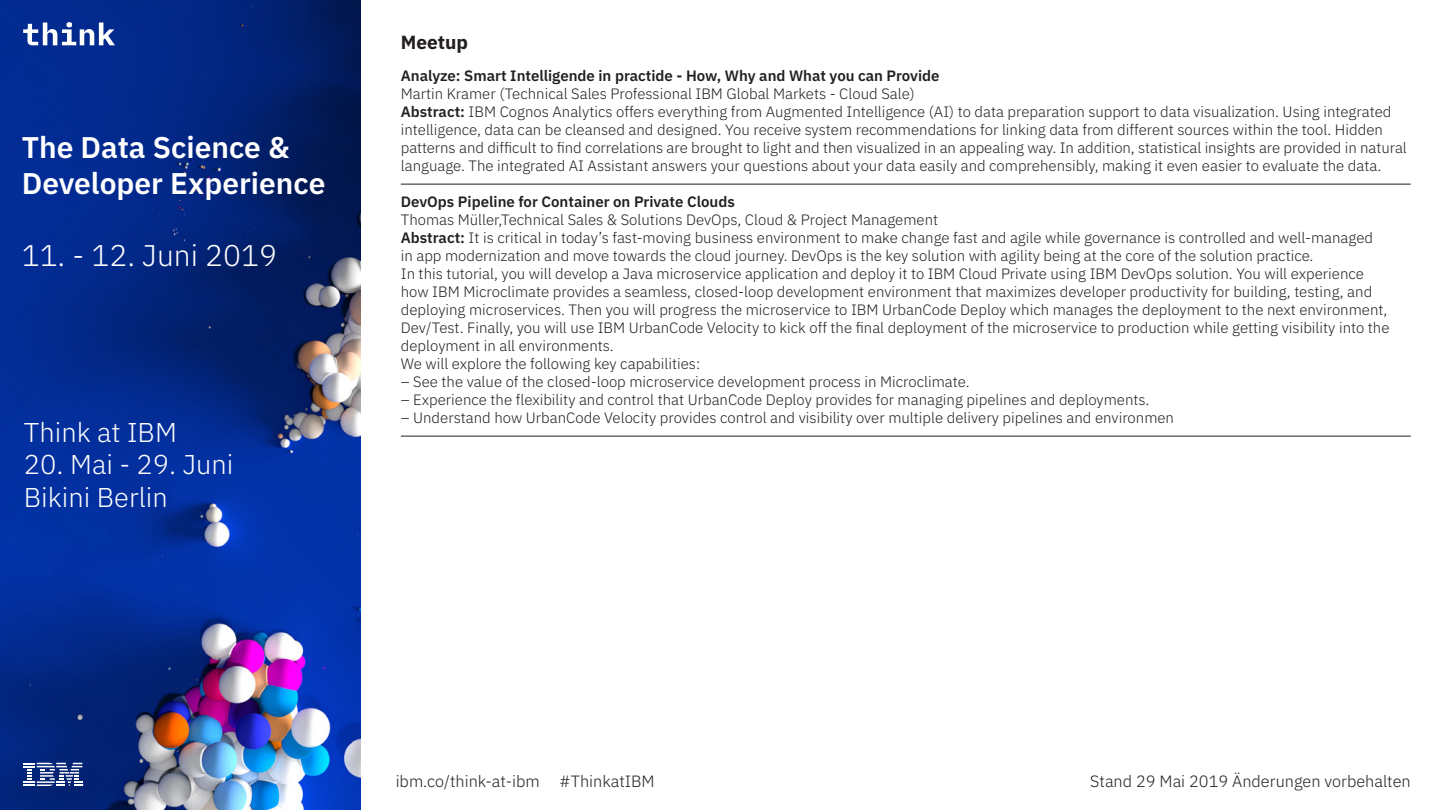
<style>
.page{position:relative;width:1441px;height:810px;background:#fff}
.page>*{position:absolute;margin:0;border:0;box-sizing:border-box;transform-origin:0 0}
.t1{font:600 30px/35.8px "IBM Plex Sans";color:#fff}
.t2{font:300 30px "IBM Plex Sans";color:#fff}
.t3{font:300 27.15px/32.7px "IBM Plex Sans";color:#fff}
.t4{font:700 19.05px "IBM Plex Sans";color:#231f20}
.t5{font:300 16.35px "IBM Plex Sans";color:#231f20}
.t6{font:300 15px/18px "IBM Plex Sans";color:#231f20}
.t7{font:600 15px "IBM Plex Sans";color:#231f20}
.s1{font-weight:600}
</style>
<div class="page">
<hr style="left:401px;top:184px;width:1009px;height:1px;background:#231f20">
<hr style="left:401px;top:436px;width:1009px;height:1px;background:#231f20">
<img style="left:0;top:0;width:360px;height:810px">
<svg style="left:23px;top:22px;width:92px;height:23px"></svg>
<svg style="left:24px;top:763px;width:58px;height:23px"></svg>
<h1 class="t1" style="left:22px;top:127px;width:305px">The Data Science &amp;<br>Developer Experience</h1>
<h1 class="t2" style="left:22px;top:233px;width:257px">11. - 12. Juni 2019</h1>
<h2 class="t3" style="left:24px;top:413px;width:154px">Think at IBM</h2>
<h2 class="t3" style="left:24px;top:446px;width:211px">20. Mai - 29. Juni<br>Bikini Berlin</h2>
<p class="t4" style="left:401px;top:27px;width:69px">Meetup</p>
<p class="t7" style="left:401px;top:64px;width:540px">Analyze: Smart Intelligende in practide - How, Why and What you can Provide</p>
<p class="t6" style="left:401px;top:83px;width:1007px">Martin Kramer (Technical Sales Professional IBM Global Markets - Cloud Sale)<br><span class="s1">Abstract:</span> IBM Cognos Analytics offers everything from Augmented Intelligence (AI) to data preparation support to data visualization. Using integrated intelligence, data can be cleansed and designed. You receive system recommendations for linking data from different sources within the tool. Hidden patterns and difficult to find correlations are brought to light and then visualized in an appealing way. In addition, statistical insights are provided in natural language. The integrated AI Assistant answers your questions about your data easily and comprehensibly, making it even easier to evaluate the data.</p>
<p class="t7" style="left:401px;top:190px;width:335px">DevOps Pipeline for Container on Private Clouds</p>
<p class="t6" style="left:401px;top:209px;width:990px">Thomas Müller,Technical Sales &amp; Solutions DevOps, Cloud &amp; Project Management<br><span class="s1">Abstract:</span> It is critical in today’s fast-moving business environment to make change fast and agile while governance is controlled and well-managed<br>in app modernization and move towards the cloud journey. DevOps is the key solution with agility being at the core of the solution practice.<br>In this tutorial, you will develop a Java microservice application and deploy it to IBM Cloud Private using IBM DevOps solution. You will experience how IBM Microclimate provides a seamless, closed-loop development environment that maximizes developer productivity for building, testing, and deploying microservices. Then you will progress the microservice to IBM UrbanCode Deploy which manages the deployment to the next environment, Dev/Test. Finally, you will use IBM UrbanCode Velocity to kick off the final deployment of the microservice to production while getting visibility into the deployment in all environments.<br>We will explore the following key capabilities:</p>
<p class="t6" style="left:401px;top:371px;width:570px">– See the value of the closed-loop microservice development process in Microclimate.</p>
<p class="t6" style="left:401px;top:389px;width:750px">– Experience the flexibility and control that UrbanCode Deploy provides for managing pipelines and deployments.</p>
<p class="t6" style="left:401px;top:407px;width:774px">– Understand how UrbanCode Velocity provides control and visibility over multiple delivery pipelines and environmen</p>
<p class="t5" style="left:395px;top:769px;width:260px">ibm.co/think-at-ibm #ThinkatIBM</p>
<p class="t5" style="left:1090px;top:769px;width:322px">Stand 29 Mai 2019 Änderungen vorbehalten</p>
</div>
